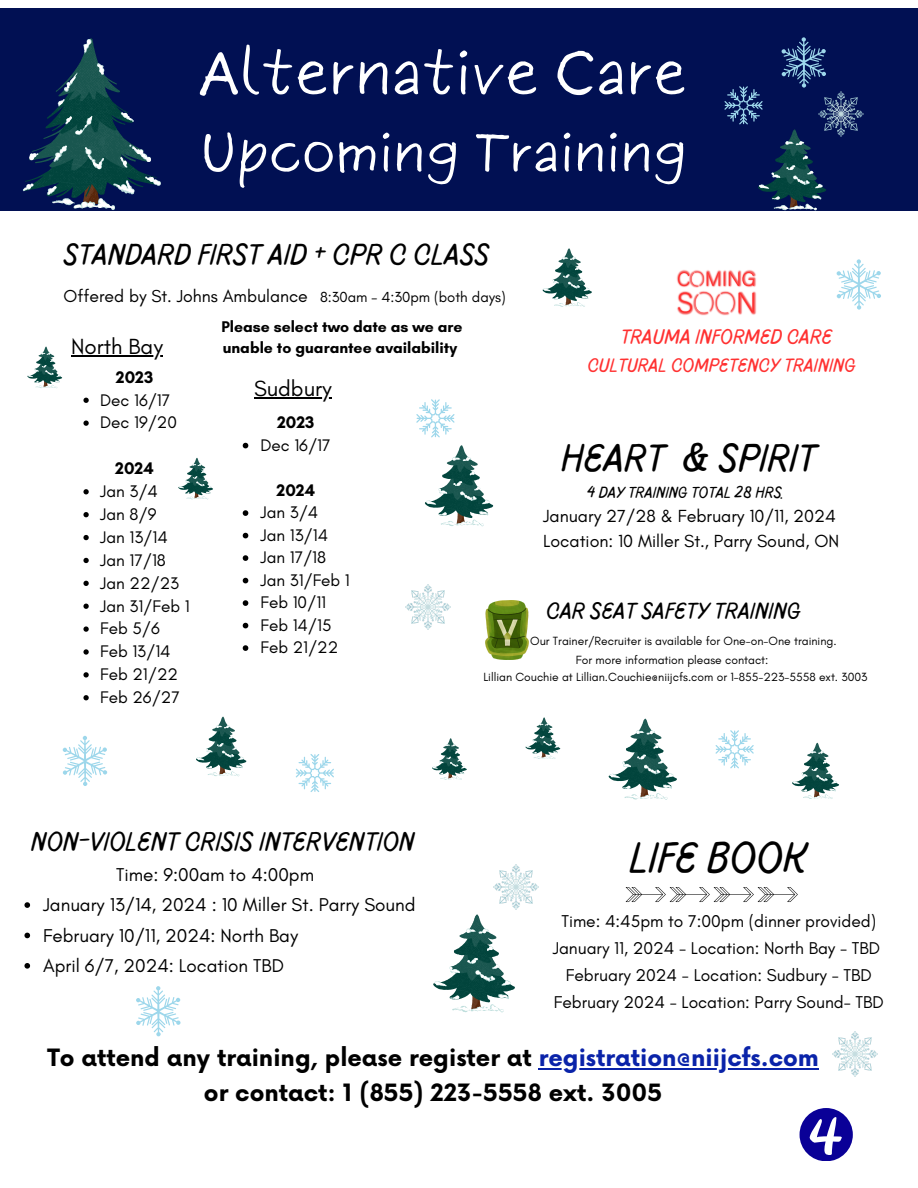
<style>
.page{position:relative;width:918px;height:1188px;background:#fff}
.page>*{position:absolute;margin:0;border:0;box-sizing:border-box;transform-origin:0 0}
.t1{font:60.3px "Six Hands Marker";color:#fff}
.t2{font:53.4px "Six Hands Marker";color:#fff}
.t3{font:100 44.4px "Pluma";color:#000}
.t4{font:100 40.35px "Pluma";color:#000}
.t5{font:100 30.45px "Pluma";color:#000}
.t6{font:100 27.3px "Pluma";color:#000}
.t7{font:100 23.7px "Pluma";color:#000}
.t8{font:700 23.25px/35px "Now";color:#000;text-align:center}
.t9{font:22.35px "Glacial Indifference";color:#000}
.t10{font:100 21.15px "Pluma";color:#ff3131}
.t11{font:100 19.65px "Pluma";color:#ff3131}
.t12{font:18.9px "Glacial Indifference";color:#000}
.t13{font:17.85px "Glacial Indifference";color:#000}
.t14{font:17.7px "Glacial Indifference";color:#000}
.t15{font:17.4px "Glacial Indifference";color:#000}
.t16{font:17.1px "Glacial Indifference";color:#000}
.t17{font:700 17.1px "Glacial Indifference";color:#000}
.t18{font:100 16.2px "Pluma";color:#000}
.t19{font:700 15.75px/21.3px "Glacial Indifference";color:#000}
.t20{font:14.85px "Glacial Indifference";color:#000}
.t21{font:12.15px "Glacial Indifference";color:#000}
.s1{color:#0a23a9}
</style>
<div class="page">
<img style="left:676px;top:270px;width:81px;height:46px">
<svg style="left:678px;top:272px;width:76px;height:41px"></svg>
<svg style="left:626px;top:887px;width:172px;height:15px"></svg>
<div style="left:0;top:8px;width:918px;height:202px;background:#011053"></div>
<svg style="left:22px;top:38px;width:139px;height:172px"></svg>
<img style="left:826px;top:92px;width:38px;height:45px">
<svg style="left:724px;top:37px;width:102px;height:173px"></svg>
<svg style="left:425px;top:445px;width:68px;height:81px"></svg>
<svg style="left:609px;top:719px;width:68px;height:81px"></svg>
<svg style="left:543px;top:248px;width:49px;height:59px"></svg>
<svg style="left:792px;top:743px;width:47px;height:56px"></svg>
<svg style="left:432px;top:738px;width:35px;height:42px"></svg>
<svg style="left:196px;top:717px;width:51px;height:59px"></svg>
<svg style="left:83px;top:398px;width:6px;height:5px"></svg>
<svg style="left:83px;top:421px;width:6px;height:5px"></svg>
<svg style="left:83px;top:489px;width:6px;height:5px"></svg>
<svg style="left:83px;top:512px;width:6px;height:5px"></svg>
<svg style="left:83px;top:535px;width:6px;height:5px"></svg>
<svg style="left:83px;top:558px;width:6px;height:5px"></svg>
<svg style="left:83px;top:581px;width:6px;height:5px"></svg>
<svg style="left:83px;top:604px;width:6px;height:5px"></svg>
<svg style="left:83px;top:626px;width:6px;height:6px"></svg>
<svg style="left:83px;top:649px;width:6px;height:6px"></svg>
<svg style="left:83px;top:672px;width:6px;height:6px"></svg>
<svg style="left:83px;top:695px;width:6px;height:5px"></svg>
<img style="left:485px;top:601px;width:43px;height:58px">
<svg style="left:178px;top:458px;width:35px;height:41px"></svg>
<svg style="left:27px;top:347px;width:35px;height:41px"></svg>
<svg style="left:433px;top:915px;width:82px;height:97px"></svg>
<svg style="left:526px;top:717px;width:34px;height:42px"></svg>
<svg style="left:416px;top:399px;width:38px;height:38px"></svg>
<svg style="left:837px;top:259px;width:44px;height:51px"></svg>
<img style="left:406px;top:584px;width:45px;height:45px">
<svg style="left:716px;top:730px;width:38px;height:38px"></svg>
<svg style="left:63px;top:736px;width:44px;height:50px"></svg>
<img style="left:832px;top:1032px;width:45px;height:45px">
<svg style="left:296px;top:754px;width:38px;height:38px"></svg>
<svg style="left:136px;top:986px;width:45px;height:50px"></svg>
<img style="left:493px;top:865px;width:45px;height:45px">
<svg style="left:800px;top:1108px;width:52px;height:53px"></svg>
<hr style="left:254px;top:397px;width:78px;height:1px;background:#000">
<hr style="left:71px;top:355px;width:92px;height:2px;background:#000">
<svg style="left:24px;top:902px;width:6px;height:6px"></svg>
<svg style="left:24px;top:933px;width:6px;height:5px"></svg>
<svg style="left:24px;top:963px;width:6px;height:6px"></svg>
<hr style="left:539px;top:1068px;width:280px;height:2px;background:#0a23a9">
<svg style="left:243px;top:443px;width:5px;height:5px"></svg>
<svg style="left:243px;top:510px;width:5px;height:6px"></svg>
<svg style="left:243px;top:533px;width:5px;height:5px"></svg>
<svg style="left:243px;top:555px;width:5px;height:6px"></svg>
<svg style="left:243px;top:578px;width:5px;height:5px"></svg>
<svg style="left:243px;top:600px;width:5px;height:6px"></svg>
<svg style="left:243px;top:623px;width:5px;height:5px"></svg>
<svg style="left:243px;top:645px;width:5px;height:6px"></svg>
<p class="t1" style="left:199px;top:22px;width:490px">Alternative Care</p>
<p class="t2" style="left:201px;top:107px;width:488px">Upcoming Training</p>
<p class="t5" style="left:64px;top:241px;width:427px">STANDARD FIRST AID + CPR C CLASS</p>
<p class="t14" style="left:64px;top:285px;width:246px">Offered by St. Johns Ambulance</p>
<p class="t20" style="left:320px;top:288px;width:187px">8:30am – 4:30pm (both days)</p>
<p class="t9" style="left:71px;top:333px;width:93px">North Bay</p>
<p class="t17" style="left:116px;top:366px;width:39px">2023</p>
<p class="t16" style="left:100px;top:389px;width:72px">Dec 16/17</p>
<p class="t16" style="left:100px;top:412px;width:78px">Dec 19/20</p>
<p class="t19" style="left:221px;top:316px;width:243px">Please select two date as we are unable to guarantee availability</p>
<p class="t9" style="left:254px;top:375px;width:79px">Sudbury</p>
<p class="t17" style="left:277px;top:412px;width:39px">2023</p>
<p class="t10" style="left:621px;top:327px;width:213px">TRAUMA INFORMED CARE</p>
<p class="t11" style="left:588px;top:357px;width:270px">CULTURAL COMPETENCY TRAINING</p>
<p class="t17" style="left:115px;top:458px;width:40px">2024</p>
<p class="t16" style="left:100px;top:481px;width:59px">Jan 3/4</p>
<p class="t16" style="left:100px;top:504px;width:58px">Jan 8/9</p>
<p class="t16" style="left:100px;top:527px;width:69px">Jan 13/14</p>
<p class="t16" style="left:100px;top:549px;width:67px">Jan 17/18</p>
<p class="t16" style="left:100px;top:572px;width:80px">Jan 22/23</p>
<p class="t16" style="left:100px;top:595px;width:91px">Jan 31/Feb 1</p>
<p class="t16" style="left:100px;top:618px;width:61px">Feb 5/6</p>
<p class="t16" style="left:100px;top:641px;width:72px">Feb 13/14</p>
<p class="t16" style="left:100px;top:664px;width:79px">Feb 21/22</p>
<p class="t16" style="left:100px;top:687px;width:81px">Feb 26/27</p>
<p class="t16" style="left:261px;top:434px;width:72px">Dec 16/17</p>
<p class="t17" style="left:277px;top:479px;width:40px">2024</p>
<p class="t16" style="left:261px;top:502px;width:59px">Jan 3/4</p>
<p class="t16" style="left:261px;top:524px;width:69px">Jan 13/14</p>
<p class="t16" style="left:261px;top:547px;width:67px">Jan 17/18</p>
<p class="t16" style="left:261px;top:569px;width:91px">Jan 31/Feb 1</p>
<p class="t16" style="left:261px;top:592px;width:67px">Feb 10/11</p>
<p class="t16" style="left:261px;top:614px;width:72px">Feb 14/15</p>
<p class="t16" style="left:261px;top:637px;width:79px">Feb 21/22</p>
<p class="t6" style="left:32px;top:829px;width:385px">NON-VIOLENT CRISIS INTERVENTION</p>
<p class="t12" style="left:116px;top:863px;width:200px">Time: 9:00am to 4:00pm</p>
<p class="t12" style="left:43px;top:893px;width:374px">January 13/14, 2024 : 10 Miller St. Parry Sound</p>
<p class="t12" style="left:43px;top:924px;width:257px">February 10/11, 2024: North Bay</p>
<p class="t12" style="left:43px;top:954px;width:242px">April 6/7, 2024: Location TBD</p>
<p class="t4" style="left:562px;top:439px;width:257px">HEART &amp; SPIRIT</p>
<p class="t13" style="left:543px;top:505px;width:294px">January 27/28 &amp; February 10/11, 2024</p>
<p class="t13" style="left:543px;top:530px;width:298px">Location: 10 Miller St., Parry Sound, ON</p>
<p class="t18" style="left:587px;top:485px;width:199px">4 DAY TRAINING TOTAL 28 HRS.</p>
<p class="t7" style="left:547px;top:600px;width:256px">CAR SEAT SAFETY TRAINING</p>
<p class="t21" style="left:530px;top:634px;width:308px">Our Trainer/Recruiter is available for One-on-One training.</p>
<p class="t21" style="left:576px;top:653px;width:194px">For more information please contact:</p>
<p class="t21" style="left:483px;top:669px;width:386px">Lillian Couchie at Lillian.Couchie@niijcfs.com or 1-855-223-5558 ext. 3003</p>
<p class="t3" style="left:630px;top:837px;width:179px">LIFE BOOK</p>
<p class="t15" style="left:561px;top:910px;width:316px">Time: 4:45pm to 7:00pm (dinner provided)</p>
<p class="t15" style="left:553px;top:937px;width:329px">January 11, 2024 - Location: North Bay - TBD</p>
<p class="t15" style="left:566px;top:964px;width:308px">February 2024 - Location: Sudbury - TBD</p>
<p class="t15" style="left:554px;top:991px;width:332px">February 2024 - Location: Parry Sound- TBD</p>
<p class="t8" style="left:47px;top:1041px;width:773px">To attend any training, please register at <span class="s1">registration@niijcfs.com </span>or contact: 1 (855) 223-5558 ext. 3005</p>
</div>
